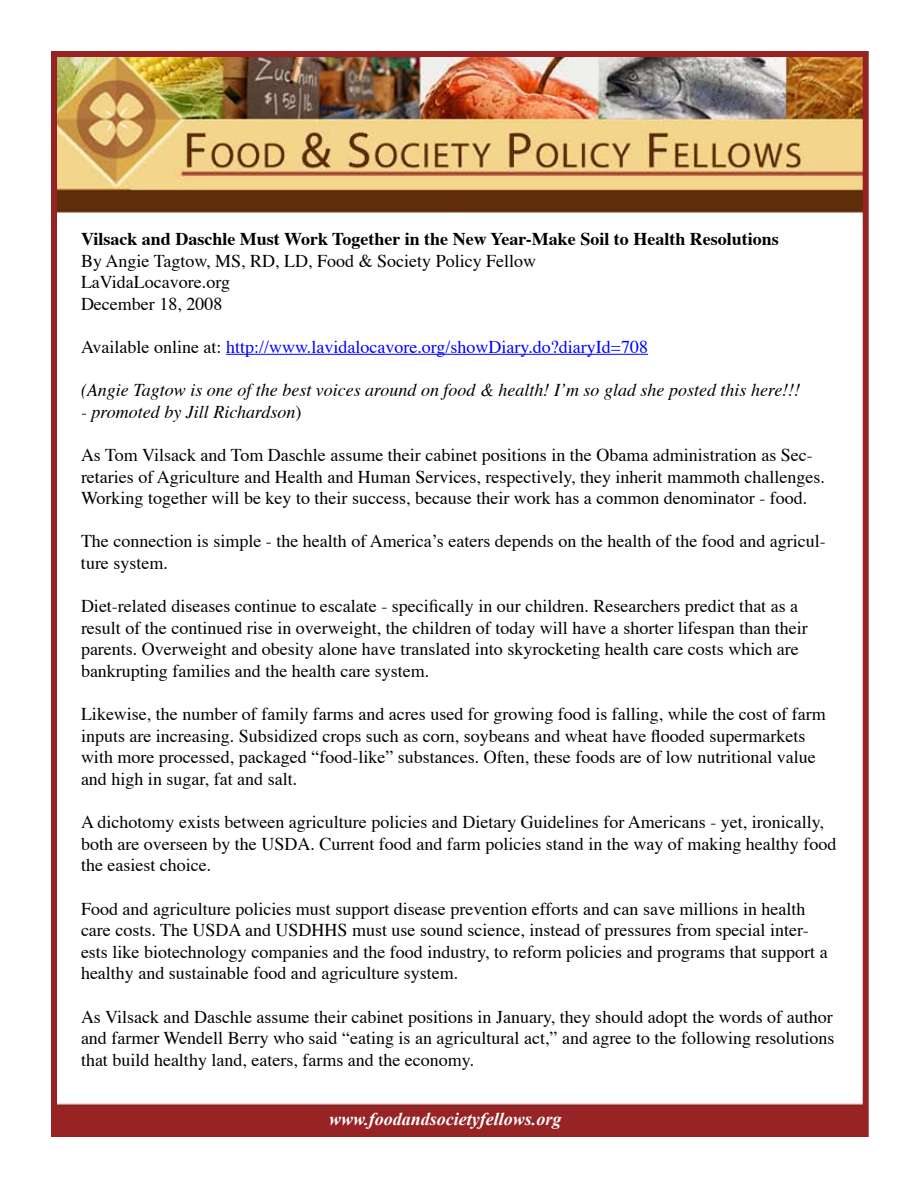
<style>
.page{position:relative;width:918px;height:1188px;background:#fff}
.page>*{position:absolute;margin:0;border:0;box-sizing:border-box;transform-origin:0 0}
.t1{font:18px/21.6px "Times";color:#000}
.t2{font:italic 18px "Times";color:#000}
.t3{font:700 18px "Times";color:#000}
.t4{font:18px "Times";color:#00f}
.t5{font:italic 700 18px "Times New Roman";color:#fff}
.s1{color:#000}
.s2{font-style:normal}
</style>
<div class="page">
<img style="left:58px;top:58px;width:804px;height:1072px">
<div style="left:51px;top:51px;width:818px;height:1086px;border:6px solid #952323"></div>
<hr style="left:226px;top:354px;width:422px;height:1px;background:#00f">
<p class="t3" style="left:81px;top:222px;width:699px">Vilsack and Daschle Must Work Together in the New Year-Make Soil to Health Resolutions</p>
<p class="t1" style="left:81px;top:248px;width:457px">By Angie Tagtow, MS, RD, LD, Food &amp; Society Policy Fellow<br>LaVidaLocavore.org<br>December 18, 2008</p>
<p class="t4" style="left:81px;top:330px;width:569px"><span class="s1">Available online at:</span> http://www.lavidalocavore.org/showDiary.do?diaryId=708</p>
<p class="t2" style="left:81px;top:374px;width:721px">(Angie Tagtow is one of the best voices around on food &amp; health! I’m so glad she posted this here!!!</p>
<p class="t2" style="left:81px;top:396px;width:222px">- promoted by Jill Richardson<span class="s2">)</span></p>
<p class="t1" style="left:81px;top:443px;width:746px">As Tom Vilsack and Tom Daschle assume their cabinet positions in the Obama administration as Sec&shy;retaries of Agriculture and Health and Human Services, respectively, they inherit mammoth challenges.<br>Working together will be key to their success, because their work has a common denominator - food.</p>
<p class="t1" style="left:81px;top:529px;width:746px">The connection is simple - the health of America’s eaters depends on the health of the food and agricul&shy;ture system.</p>
<p class="t1" style="left:81px;top:594px;width:728px">Diet-related diseases continue to escalate - specifically in our children. Researchers predict that as a result of the continued rise in overweight, the children of today will have a shorter lifespan than their parents. Overweight and obesity alone have translated into skyrocketing health care costs which are bankrupting families and the health care system.</p>
<p class="t1" style="left:81px;top:702px;width:746px">Likewise, the number of family farms and acres used for growing food is falling, while the cost of farm inputs are increasing. Subsidized crops such as corn, soybeans and wheat have flooded supermarkets with more processed, packaged “food-like” substances. Often, these foods are of low nutritional value and high in sugar, fat and salt.</p>
<p class="t1" style="left:81px;top:810px;width:757px">A dichotomy exists between agriculture policies and Dietary Guidelines for Americans - yet, ironically, both are overseen by the USDA. Current food and farm policies stand in the way of making healthy food the easiest choice.</p>
<p class="t1" style="left:81px;top:896px;width:748px">Food and agriculture policies must support disease prevention efforts and can save millions in health care costs. The USDA and USDHHS must use sound science, instead of pressures from special inter&shy;ests like biotechnology companies and the food industry, to reform policies and programs that support a healthy and sustainable food and agriculture system.</p>
<p class="t1" style="left:81px;top:1004px;width:755px;text-align:justify">As Vilsack and Daschle assume their cabinet positions in January, they should adopt the words of author and farmer Wendell Berry who said “eating is an agricultural act,” and agree to the following resolutions that build healthy land, eaters, farms and the economy.</p>
<p class="t5" style="left:329px;top:1109px;width:234px">www.foodandsocietyfellows.org</p>
</div>
